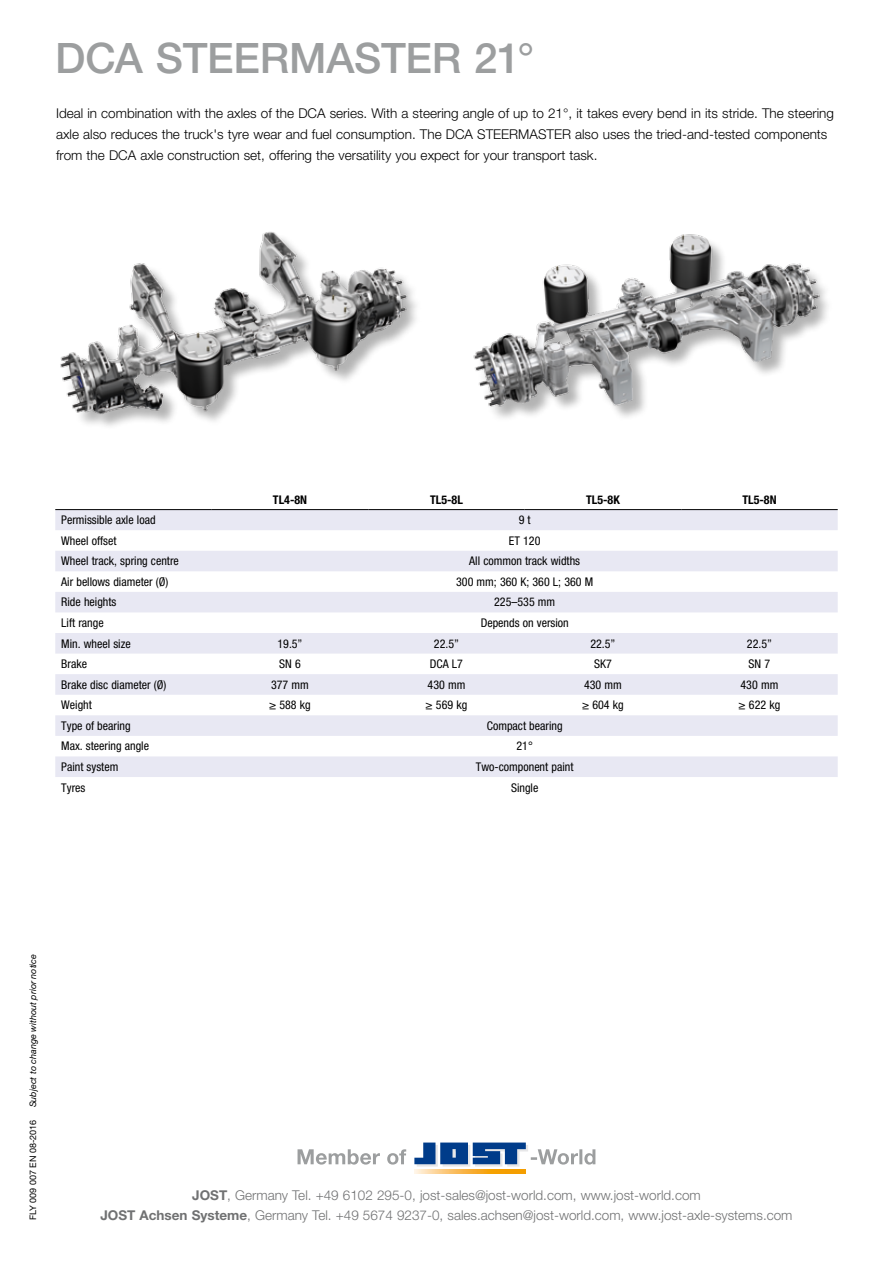
<style>
.page{position:relative;width:893px;height:1263px;background:#fff}
.page>*{position:absolute;margin:0;border:0;box-sizing:border-box;transform-origin:0 0}
.t1{font:500 42px "Helvetica Neue LT Pro";letter-spacing:-.01em;color:#9c9e9f}
.t2{font:300 13.5px/21px "Helvetica Neue LT Pro";color:#000}
.t3{font:300 13.5px "Helvetica Neue LT Pro";color:#707172}
.t4{font:condensed 12px "Helvetica Neue LT Pro";color:#000}
.t5{font:700 condensed 12px "Helvetica Neue LT Pro";color:#000}
.t6{font:italic 9px "Helvetica Neue LT Pro";letter-spacing:-.005em;color:#000}
.t7{font:9px "Helvetica Neue LT Pro";color:#000}
.s1{font-weight:700}
</style>
<div class="page">
<img style="left:60px;top:232px;width:357px;height:194px">
<img style="left:473px;top:234px;width:355px;height:184px">
<svg style="left:55px;top:510px;width:783px;height:267px;fill:#e8e8f3"></svg>
<hr style="left:55px;top:509px;width:157px;height:1px;background:#000">
<hr style="left:212px;top:509px;width:156px;height:1px;background:#000">
<hr style="left:368px;top:509px;width:157px;height:1px;background:#000">
<hr style="left:525px;top:509px;width:156px;height:1px;background:#000">
<hr style="left:681px;top:509px;width:157px;height:1px;background:#000">
<svg style="left:414px;top:1169px;width:112px;height:5px"></svg>
<svg style="left:298px;top:1149px;width:108px;height:15px"></svg>
<svg style="left:414px;top:1142px;width:181px;height:24px"></svg>
<h1 class="t1" style="left:55px;top:32px;width:480px">DCA STEERMASTER 21°</h1>
<p class="t2" style="left:56px;top:102px;width:779px">Ideal in combination with the axles of the DCA series. With a steering angle of up to 21°, it takes every bend in its stride. The steering axle also reduces the truck's tyre wear and fuel consumption. The DCA Steermaster also uses the tried-and-tested components from the DCA axle construction set, offering the versatility you expect for your transport task.</p>
<p class="t5" style="left:273px;top:492px;width:36px">TL4-8N</p>
<p class="t5" style="left:430px;top:492px;width:34px">TL5-8L</p>
<p class="t5" style="left:586px;top:492px;width:35px">TL5-8K</p>
<p class="t5" style="left:742px;top:492px;width:36px">TL5-8N</p>
<p class="t4" style="left:61px;top:513px;width:96px">Permissible axle load</p>
<p class="t4" style="left:519px;top:513px;width:14px">9 t</p>
<p class="t4" style="left:61px;top:533px;width:57px">Wheel offset</p>
<p class="t4" style="left:509px;top:533px;width:33px">ET 120</p>
<p class="t4" style="left:61px;top:554px;width:119px">Wheel track, spring centre</p>
<p class="t4" style="left:469px;top:554px;width:112px">All common track widths</p>
<p class="t4" style="left:61px;top:575px;width:109px">Air bellows diameter (Ø)</p>
<p class="t4" style="left:456px;top:575px;width:139px">300 mm; 360 K; 360 L; 360 M</p>
<p class="t4" style="left:61px;top:595px;width:57px">Ride heights</p>
<p class="t4" style="left:494px;top:595px;width:63px">225–535 mm</p>
<p class="t4" style="left:61px;top:616px;width:44px">Lift range</p>
<p class="t4" style="left:481px;top:616px;width:90px">Depends on version</p>
<p class="t4" style="left:61px;top:636px;width:71px">Min. wheel size</p>
<p class="t4" style="left:277px;top:636px;width:27px">19.5”</p>
<p class="t4" style="left:434px;top:636px;width:27px">22.5”</p>
<p class="t4" style="left:590px;top:636px;width:27px">22.5”</p>
<p class="t4" style="left:747px;top:636px;width:27px">22.5”</p>
<p class="t4" style="left:61px;top:657px;width:27px">Brake</p>
<p class="t4" style="left:279px;top:657px;width:23px">SN 6</p>
<p class="t4" style="left:430px;top:657px;width:35px">DCA L7</p>
<p class="t4" style="left:594px;top:657px;width:19px">SK7</p>
<p class="t4" style="left:749px;top:657px;width:23px">SN 7</p>
<p class="t4" style="left:61px;top:677px;width:107px">Brake disc diameter (Ø)</p>
<p class="t4" style="left:271px;top:677px;width:39px">377 mm</p>
<p class="t4" style="left:428px;top:677px;width:39px">430 mm</p>
<p class="t4" style="left:584px;top:677px;width:39px">430 mm</p>
<p class="t4" style="left:740px;top:677px;width:39px">430 mm</p>
<p class="t4" style="left:61px;top:698px;width:32px">Weight</p>
<p class="t4" style="left:269px;top:698px;width:43px">≥ 588 kg</p>
<p class="t4" style="left:426px;top:698px;width:43px">≥ 569 kg</p>
<p class="t4" style="left:582px;top:698px;width:43px">≥ 604 kg</p>
<p class="t4" style="left:739px;top:698px;width:43px">≥ 622 kg</p>
<p class="t4" style="left:61px;top:718px;width:71px">Type of bearing</p>
<p class="t4" style="left:487px;top:718px;width:77px">Compact bearing</p>
<p class="t4" style="left:61px;top:739px;width:89px">Max. steering angle</p>
<p class="t4" style="left:516px;top:739px;width:18px">21°</p>
<p class="t4" style="left:61px;top:760px;width:59px">Paint system</p>
<p class="t4" style="left:476px;top:760px;width:99px">Two-component paint</p>
<p class="t4" style="left:61px;top:780px;width:26px">Tyres</p>
<p class="t4" style="left:511px;top:780px;width:29px">Single</p>
<p class="t6" style="left:27px;top:1107px;width:155px;rotate:-90deg">Subject to change without prior notice</p>
<p class="t7" style="left:27px;top:1220px;width:102px;rotate:-90deg">FLY 009 007 EN 08-2016</p>
<p class="t3" style="left:192px;top:1187px;width:510px"><span class="s1">JOST</span>, Germany Tel. +49 6102 295-0, jost-sales@jost-world.com, www.jost-world.com</p>
<p class="t3" style="left:100px;top:1207px;width:693px"><span class="s1">JOST Achsen Systeme</span>, Germany Tel. +49 5674 9237-0, sales.achsen@jost-world.com, www.jost-axle-systems.com</p>
</div>
